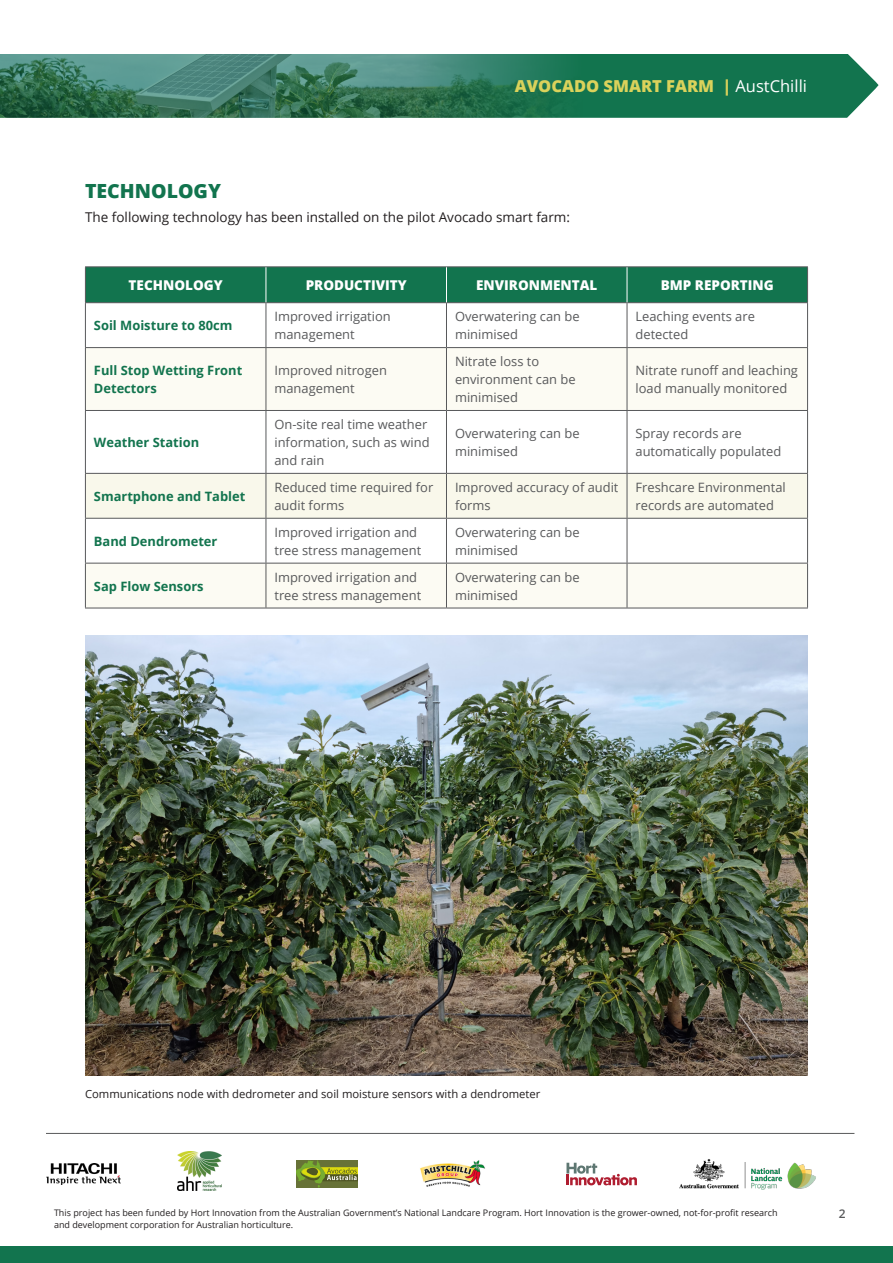
<style>
.page{position:relative;width:893px;height:1263px;background:#fff}
.page>*{position:absolute;margin:0;border:0;box-sizing:border-box;transform-origin:0 0}
.SUBHEAD{font:800 19.5px "Open Sans";color:#12744e}
.TAB_HEAD{font:800 16.5px "Open Sans";color:#dbd25b}
.BODY{font:13.5px "Open Sans";color:#231f20}
.Table_heading{font:800 13.5px "Open Sans";color:#fff}
.Table_text{font:12.9px/18px "Open Sans";color:#58595b}
.Table_text-2{font:700 12.9px/18px "Open Sans";color:#12744e}
.t1{font:600 12px "Open Sans";color:#58595b}
.t2{font:11.25px "Open Sans";color:#231f20}
.t3{font:9px "Open Sans";color:#231f20}
.s1{font-weight:400;color:#fff}
</style>
<div class="page">
<div style="left:0;top:1246px;width:893px;height:17px;background:#12744e"></div>
<hr style="left:46px;top:1133px;width:808px;height:1px;background:#58595b">
<img style="left:178px;top:1152px;width:44px;height:39px">
<img style="left:420px;top:1160px;width:65px;height:27px">
<img style="left:46px;top:1163px;width:74px;height:22px">
<svg style="left:566px;top:1163px;width:71px;height:22px"></svg>
<img style="left:679px;top:1159px;width:137px;height:31px">
<img style="left:297px;top:1161px;width:61px;height:26px">
<div style="left:604px;top:54px;width:274px;height:64px;background:#12744e"></div>
<img style="left:0;top:54px;width:604px;height:64px">
<div style="left:86px;top:267px;width:721px;height:35px;background:#12744e"></div>
<svg style="left:86px;top:348px;width:721px;height:260px;fill:#fcfbf3"></svg>
<div style="left:86px;top:474px;width:721px;height:44px;background:#f9f8eb"></div>
<hr style="left:85px;top:266px;width:181px;height:1px;background:#58595b">
<hr style="left:85px;top:267px;width:1px;height:35px;background:#58595b">
<hr style="left:266px;top:266px;width:180px;height:1px;background:#58595b">
<hr style="left:446px;top:266px;width:181px;height:1px;background:#58595b">
<hr style="left:627px;top:266px;width:181px;height:1px;background:#58595b">
<hr style="left:807px;top:267px;width:1px;height:35px;background:#58595b">
<hr style="left:85px;top:302px;width:181px;height:1px;background:#58595b">
<hr style="left:85px;top:303px;width:1px;height:44px;background:#58595b">
<hr style="left:266px;top:302px;width:180px;height:1px;background:#58595b">
<hr style="left:266px;top:303px;width:1px;height:44px;background:#58595b">
<hr style="left:446px;top:302px;width:181px;height:1px;background:#58595b">
<hr style="left:446px;top:303px;width:1px;height:44px;background:#58595b">
<hr style="left:627px;top:302px;width:181px;height:1px;background:#58595b">
<hr style="left:627px;top:303px;width:1px;height:44px;background:#58595b">
<hr style="left:807px;top:303px;width:1px;height:44px;background:#58595b">
<hr style="left:85px;top:347px;width:181px;height:1px;background:#58595b">
<hr style="left:85px;top:348px;width:1px;height:62px;background:#58595b">
<hr style="left:266px;top:347px;width:180px;height:1px;background:#58595b">
<hr style="left:266px;top:348px;width:1px;height:62px;background:#58595b">
<hr style="left:446px;top:347px;width:181px;height:1px;background:#58595b">
<hr style="left:446px;top:348px;width:1px;height:62px;background:#58595b">
<hr style="left:627px;top:347px;width:181px;height:1px;background:#58595b">
<hr style="left:627px;top:348px;width:1px;height:62px;background:#58595b">
<hr style="left:807px;top:348px;width:1px;height:62px;background:#58595b">
<hr style="left:85px;top:410px;width:181px;height:1px;background:#58595b">
<hr style="left:85px;top:411px;width:1px;height:62px;background:#58595b">
<hr style="left:266px;top:410px;width:180px;height:1px;background:#58595b">
<hr style="left:266px;top:411px;width:1px;height:62px;background:#58595b">
<hr style="left:446px;top:410px;width:181px;height:1px;background:#58595b">
<hr style="left:446px;top:411px;width:1px;height:62px;background:#58595b">
<hr style="left:627px;top:410px;width:181px;height:1px;background:#58595b">
<hr style="left:627px;top:411px;width:1px;height:62px;background:#58595b">
<hr style="left:807px;top:411px;width:1px;height:62px;background:#58595b">
<hr style="left:85px;top:473px;width:181px;height:1px;background:#58595b">
<hr style="left:85px;top:474px;width:1px;height:44px;background:#58595b">
<hr style="left:266px;top:473px;width:180px;height:1px;background:#58595b">
<hr style="left:266px;top:474px;width:1px;height:44px;background:#58595b">
<hr style="left:446px;top:473px;width:181px;height:1px;background:#58595b">
<hr style="left:446px;top:474px;width:1px;height:44px;background:#58595b">
<hr style="left:627px;top:473px;width:181px;height:1px;background:#58595b">
<hr style="left:627px;top:474px;width:1px;height:44px;background:#58595b">
<hr style="left:807px;top:474px;width:1px;height:44px;background:#58595b">
<hr style="left:85px;top:518px;width:181px;height:1px;background:#58595b">
<hr style="left:85px;top:519px;width:1px;height:44px;background:#58595b">
<hr style="left:266px;top:518px;width:180px;height:1px;background:#58595b">
<hr style="left:266px;top:519px;width:1px;height:44px;background:#58595b">
<hr style="left:446px;top:518px;width:181px;height:1px;background:#58595b">
<hr style="left:446px;top:519px;width:1px;height:44px;background:#58595b">
<hr style="left:627px;top:518px;width:181px;height:1px;background:#58595b">
<hr style="left:627px;top:519px;width:1px;height:44px;background:#58595b">
<hr style="left:807px;top:519px;width:1px;height:44px;background:#58595b">
<hr style="left:85px;top:563px;width:181px;height:1px;background:#58595b">
<hr style="left:85px;top:563px;width:1px;height:45px;background:#58595b">
<hr style="left:266px;top:563px;width:180px;height:1px;background:#58595b">
<hr style="left:266px;top:563px;width:1px;height:45px;background:#58595b">
<hr style="left:446px;top:563px;width:181px;height:1px;background:#58595b">
<hr style="left:446px;top:563px;width:1px;height:45px;background:#58595b">
<hr style="left:627px;top:563px;width:181px;height:1px;background:#58595b">
<hr style="left:627px;top:563px;width:1px;height:45px;background:#58595b">
<hr style="left:807px;top:563px;width:1px;height:45px;background:#58595b">
<hr style="left:85px;top:608px;width:181px;height:1px;background:#58595b">
<hr style="left:266px;top:608px;width:180px;height:1px;background:#58595b">
<hr style="left:446px;top:608px;width:181px;height:1px;background:#58595b">
<hr style="left:627px;top:608px;width:181px;height:1px;background:#58595b">
<hr style="left:266px;top:267px;width:1px;height:35px;background:#fff">
<hr style="left:446px;top:267px;width:1px;height:35px;background:#fff">
<hr style="left:627px;top:267px;width:1px;height:35px;background:#fff">
<img style="left:85px;top:635px;width:723px;height:440px">
<p class="TAB_HEAD" style="left:515px;top:74px;width:294px">AVOCADO SMART FARM | <span class="s1">AustChilli</span></p>
<p class="SUBHEAD" style="left:85px;top:176px;width:137px">TECHNOLOGY</p>
<p class="BODY" style="left:85px;top:208px;width:487px">The following technology has been installed on the pilot Avocado smart farm:</p>
<p class="Table_heading" style="left:129px;top:275px;width:96px">TECHNOLOGY</p>
<p class="Table_heading" style="left:306px;top:275px;width:103px">PRODUCTIVITY</p>
<p class="Table_heading" style="left:476px;top:275px;width:123px">ENVIRONMENTAL</p>
<p class="Table_heading" style="left:661px;top:275px;width:115px">BMP REPORTING</p>
<p class="Table_text-2" style="left:94px;top:316px;width:140px">Soil Moisture to 80cm</p>
<p class="Table_text" style="left:274px;top:307px;width:118px">Improved irrigation management</p>
<p class="Table_text" style="left:455px;top:307px;width:126px">Overwatering can be minimised</p>
<p class="Table_text" style="left:635px;top:307px;width:121px">Leaching events are detected</p>
<p class="Table_text-2" style="left:94px;top:361px;width:150px">Full Stop Wetting Front<br>Detectors</p>
<p class="Table_text" style="left:274px;top:361px;width:114px">Improved nitrogen management</p>
<p class="Table_text" style="left:455px;top:352px;width:122px">Nitrate loss to environment can be minimised</p>
<p class="Table_text" style="left:635px;top:361px;width:164px">Nitrate runoff and leaching load manually monitored</p>
<p class="Table_text-2" style="left:94px;top:433px;width:107px">Weather Station</p>
<p class="Table_text" style="left:274px;top:415px;width:157px">On-site real time weather information, such as wind and rain</p>
<p class="Table_text" style="left:455px;top:424px;width:126px">Overwatering can be minimised</p>
<p class="Table_text" style="left:635px;top:424px;width:147px">Spray records are automatically populated</p>
<p class="Table_text-2" style="left:94px;top:487px;width:153px">Smartphone and Tablet</p>
<p class="Table_text" style="left:274px;top:478px;width:160px">Reduced time required for audit forms</p>
<p class="Table_text" style="left:455px;top:478px;width:165px">Improved accuracy of audit forms</p>
<p class="Table_text" style="left:635px;top:478px;width:152px">Freshcare Environmental records are automated</p>
<p class="Table_text-2" style="left:94px;top:532px;width:125px">Band Dendrometer</p>
<p class="Table_text" style="left:274px;top:523px;width:148px">Improved irrigation and tree stress management</p>
<p class="Table_text" style="left:455px;top:523px;width:126px">Overwatering can be minimised</p>
<p class="Table_text-2" style="left:94px;top:576px;width:111px">Sap Flow Sensors</p>
<p class="Table_text" style="left:274px;top:567px;width:148px">Improved irrigation and tree stress management</p>
<p class="Table_text" style="left:455px;top:567px;width:126px">Overwatering can be minimised</p>
<p class="t2" style="left:85px;top:1086px;width:457px">Communications node with dedrometer and soil moisture sensors with a dendrometer</p>
<p class="t3" style="left:54px;top:1206px;width:725px">This project has been funded by Hort Innovation from the Australian Government’s National Landcare Program. Hort Innovation is the grower-owned, not-for-profit research</p>
<p class="t1" style="left:839px;top:1205px;width:8px">2</p>
<p class="t3" style="left:54px;top:1218px;width:241px">and development corporation for Australian horticulture.</p>
</div>
